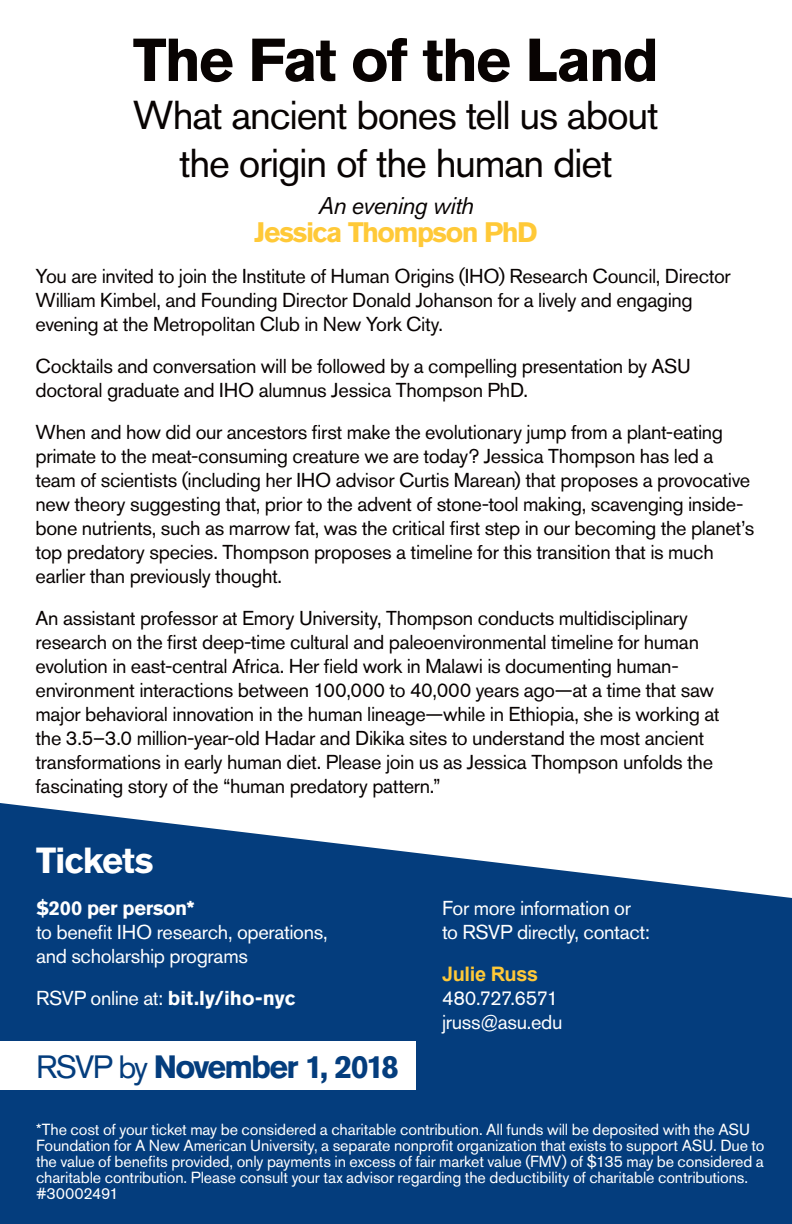
<style>
.page{position:relative;width:792px;height:1224px;background:#fff}
.page>*{position:absolute;margin:0;border:0;box-sizing:border-box;transform-origin:0 0}
.t1{font:700 60px "Akzidenz Grotesk Std";letter-spacing:-.035em;color:#080302}
.t2{font:40px/48px "Akzidenz Grotesk Std";letter-spacing:-.03em;color:#080302;text-align:center}
.t3{font:700 36px "Akzidenz Grotesk Std";letter-spacing:-.03em;color:#fff}
.t4{font:700 32px "Akzidenz Grotesk Std";letter-spacing:-.055em;color:#043d7d}
.byline{font:700 28px "Akzidenz Grotesk Std";letter-spacing:-.055em;color:#ffc938}
.byline-2{font:italic 24px "Akzidenz Grotesk Std";letter-spacing:-.03em;color:#080302}
.body{font:20px/24px "Akzidenz Grotesk Std";letter-spacing:-.02em;color:#080302}
.t5{font:20px/24px "Akzidenz Grotesk Std";letter-spacing:-.015em;color:#fff}
.t6{font:700 20px "Akzidenz Grotesk Std";color:#fff}
.t7{font:16px/16px "Akzidenz Grotesk Std";letter-spacing:-.01em;color:#fff}
.s1{font-weight:700}
.s2{font-weight:400}
.s3{font-family:"Arial";font-weight:700;color:#ffc938}
</style>
<div class="page">
<svg style="left:0;top:803px;width:792px;height:421px;background:#22548c"></svg>
<div style="left:0;top:1042px;width:416px;height:48px;background:#fff"></div>
<p class="t1" style="left:133px;top:25px;width:528px">The Fat of the Land</p>
<p class="t2" style="left:133px;top:91px;width:528px">What ancient bones tell us about the origin of the human diet</p>
<p class="byline-2" style="left:318px;top:191px;width:157px">An evening with</p>
<p class="byline" style="left:254px;top:216px;width:285px">Jessica Thompson PhD</p>
<p class="body" style="left:36px;top:264px;width:697px">You are invited to join the Institute of Human Origins (IHO) Research Council, Director<br>William Kimbel, and Founding Director Donald Johanson for a lively and engaging evening at the Metropolitan Club in New York City.</p>
<p class="body" style="left:36px;top:354px;width:657px">Cocktails and conversation will be followed by a compelling presentation by ASU doctoral graduate and IHO alumnus Jessica Thompson PhD.</p>
<p class="body" style="left:36px;top:420px;width:720px">When and how did our ancestors first make the evolutionary jump from a plant-eating primate to the meat-consuming creature we are today? Jessica Thompson has led a team of scientists (including her IHO advisor Curtis Marean) that proposes a provocative new theory suggesting that, prior to the advent of stone-tool making, scavenging inside&shy;bone nutrients, such as marrow fat, was the critical first step in our becoming the planet’s top predatory species. Thompson proposes a timeline for this transition that is much earlier than previously thought.</p>
<p class="body" style="left:36px;top:606px;width:686px">An assistant professor at Emory University, Thompson conducts multidisciplinary research on the first deep-time cultural and paleoenvironmental timeline for human evolution in east-central Africa. Her field work in Malawi is documenting human&shy;environment interactions between 100,000 to 40,000 years ago—at a time that saw major behavioral innovation in the human lineage—while in Ethiopia, she is working at the 3.5–3.0 million-year-old Hadar and Dikika sites to understand the most ancient transformations in early human diet. Please join us as Jessica Thompson unfolds the fascinating story of the “human predatory pattern.”</p>
<p class="t3" style="left:36px;top:839px;width:119px">Tickets</p>
<p class="t5" style="left:36px;top:896px;width:293px"><span class="s1">$200 per person*<br></span>to benefit IHO research, operations, and scholarship programs</p>
<p class="t6" style="left:36px;top:986px;width:261px"><span class="s2">RSVP online at:</span> bit.ly/iho-nyc</p>
<p class="t4" style="left:36px;top:1048px;width:365px"><span class="s2">RSVP by</span> November 1, 2018</p>
<p class="t5" style="left:442px;top:896px;width:209px">For more information or to RSVP directly, contact:</p>
<p class="t5" style="left:442px;top:962px;width:122px"><span class="s3">Julie Russ<br></span>480.727.6571 jruss@asu.edu</p>
<p class="t7" style="left:36px;top:1122px;width:730px">*The cost of your ticket may be considered a charitable contribution. All funds will be deposited with the ASU Foundation for A New American University, a separate nonprofit organization that exists to support ASU. Due to the value of benefits provided, only payments in excess of fair market value (FMV) of $135 may be considered a charitable contribution. Please consult your tax advisor regarding the deductibility of charitable contributions.</p>
<p class="t7" style="left:36px;top:1186px;width:84px">#30002491</p>
</div>
